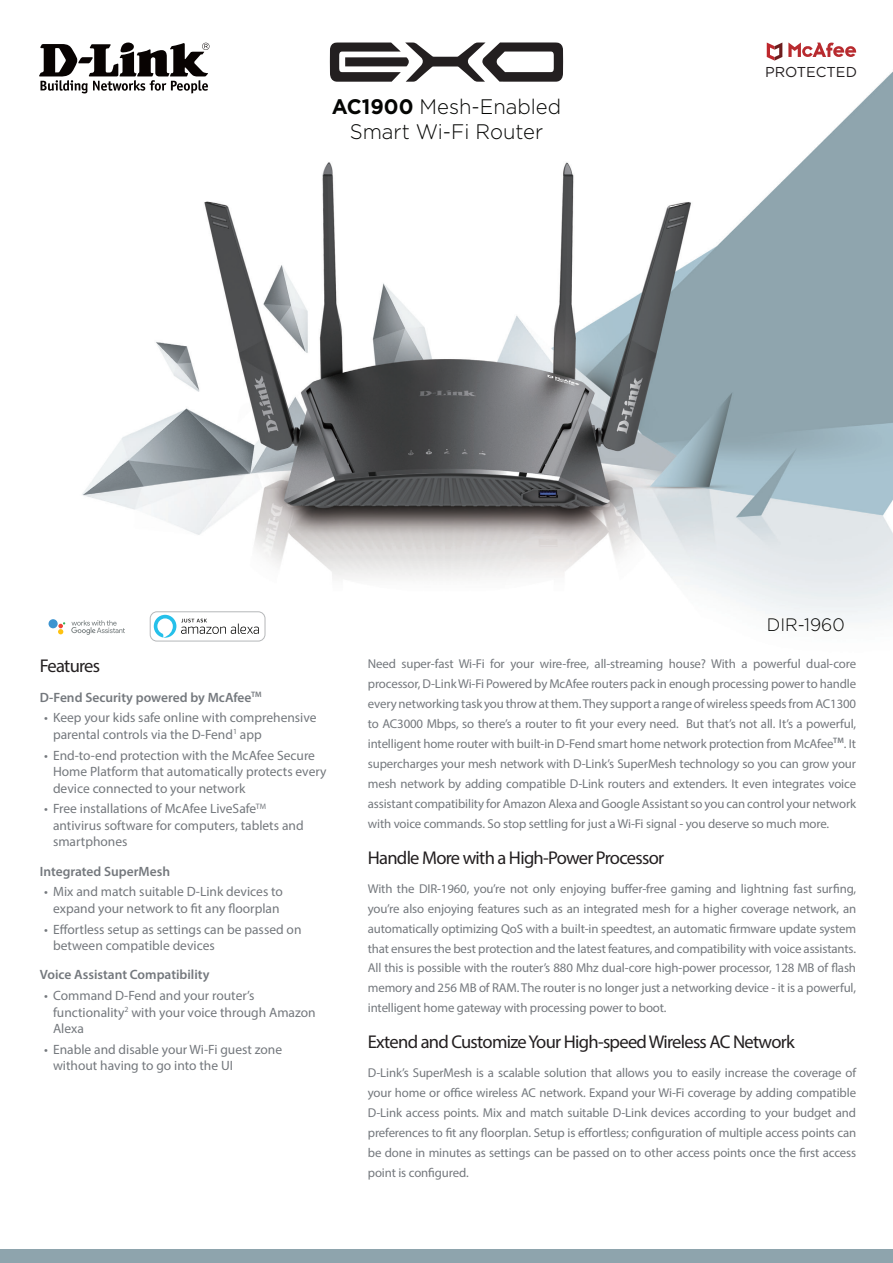
<style>
.page{position:relative;width:893px;height:1263px;background:#fff}
.page>*{position:absolute;margin:0;border:0;box-sizing:border-box;transform-origin:0 0}
.t1{font:300 21px/25.2px "Gotham";color:#040503;text-align:center}
.t2{font:18.6px "Myriad Pro";letter-spacing:-.04em;color:#231f20}
.t3{font:300 18px "Gotham";color:#040503}
.t4{font:14.4px "Gotham";color:#231f20}
.t5{font:13.5px/16.5px "Myriad Pro";color:#74787d}
.t6{font:600 13.5px "Myriad Pro";color:#74787d}
.t7{font:12.9px/20px "Myriad Pro";letter-spacing:-.01em;color:#74787d;text-align:justify}
.s1{font-weight:700}
</style>
<div class="page">
<div style="left:0;top:1249px;width:893px;height:14px;background:#8ea4ad"></div>
<img style="left:82px;top:42px;width:811px;height:600px">
<svg style="left:39px;top:43px;width:170px;height:50px"></svg>
<svg style="left:330px;top:42px;width:233px;height:40px"></svg>
<svg style="left:767px;top:43px;width:15px;height:18px"></svg>
<svg style="left:788px;top:42px;width:68px;height:15px"></svg>
<div style="left:150px;top:612px;width:115px;height:29px;background:#fff;border-radius:7px"></div>
<div style="left:150px;top:612px;width:115px;height:29px;border:1px solid #b5b7b9;border-radius:7px"></div>
<svg style="left:154px;top:615px;width:105px;height:23px"></svg>
<div style="left:40px;top:612px;width:93px;height:29px;background:#fff;border-radius:4px"></div>
<svg style="left:71px;top:620px;width:54px;height:15px"></svg>
<svg style="left:58px;top:622px;width:7px;height:12px"></svg>
<div style="left:49px;top:619px;width:9px;height:9px;background:#3d94d0;border-radius:50%"></div>
<h1 class="t1" style="left:332px;top:94px;width:231px"><span class="s1">AC1900</span> Mesh-Enabled<br>Smart Wi-Fi Router</h1>
<p class="t4" style="left:765px;top:64px;width:93px">PROTECTED</p>
<h3 class="t3" style="left:767px;top:613px;width:79px">DIR-1960</h3>
<h2 class="t2" style="left:40px;top:655px;width:62px">Features</h2>
<p class="t6" style="left:40px;top:688px;width:223px">D-Fend Security powered by McAfee<sup>TM</sup></p>
<p class="t5" style="left:53px;top:709px;width:265px;text-indent:-9px">• Keep your kids safe online with comprehensive parental controls via the D-Fend<sup>1</sup> app</p>
<p class="t5" style="left:53px;top:747px;width:275px;text-indent:-9px">• End-to-end protection with the McAfee Secure<br>Home Platform that automatically protects every device connected to your network</p>
<p class="t5" style="left:53px;top:800px;width:252px;text-indent:-9px">• Free installations of McAfee LiveSafe<sup>TM </sup>antivirus software for computers, tablets and smartphones</p>
<p class="t6" style="left:40px;top:862px;width:132px">Integrated SuperMesh</p>
<p class="t5" style="left:44px;top:883px;width:240px;text-align:center">• Mix and match suitable D-Link devices to expand your network to fit any floorplan</p>
<p class="t5" style="left:53px;top:921px;width:250px;text-indent:-9px">• Effortless setup as settings can be passed on between compatible devices</p>
<p class="t6" style="left:40px;top:966px;width:171px">Voice Assistant Compatibility</p>
<p class="t5" style="left:53px;top:987px;width:264px;text-indent:-9px">• Command D-Fend and your router’s functionality<sup>2</sup> with your voice through Amazon<br>Alexa</p>
<p class="t5" style="left:53px;top:1041px;width:231px;text-indent:-9px">• Enable and disable your Wi-Fi guest zone without having to go into the UI</p>
<p class="t7" style="left:368px;top:654px;width:490px">Need super-fast Wi-Fi for your wire-free, all-streaming house? With a powerful dual-core processor, D-Link Wi-Fi Powered by McAfee routers pack in enough processing power to handle every networking task you throw at them. They support a range of wireless speeds from AC1300 to AC3000 Mbps, so there’s a router to fit your every need. But that’s not all. It’s a powerful, intelligent home router with built-in D-Fend smart home network protection from McAfee<sup>TM</sup>. It supercharges your mesh network with D-Link’s SuperMesh technology so you can grow your mesh network by adding compatible D-Link routers and extenders. It even integrates voice assistant compatibility for Amazon Alexa and Google Assistant so you can control your network with voice commands. So stop settling for just a Wi-Fi signal - you deserve so much more.</p>
<h2 class="t2" style="left:368px;top:846px;width:298px">Handle More with a High-Power Processor</h2>
<p class="t7" style="left:368px;top:878px;width:490px">With the DIR-1960, you’re not only enjoying buffer-free gaming and lightning fast surfing, you’re also enjoying features such as an integrated mesh for a higher coverage network, an automatically optimizing QoS with a built-in speedtest, an automatic firmware update system that ensures the best protection and the latest features, and compatibility with voice assistants.<br>All this is possible with the router’s 880 Mhz dual-core high-power processor, 128 MB of flash memory and 256 MB of RAM. The router is no longer just a networking device - it is a powerful, intelligent home gateway with processing power to boot.</p>
<h2 class="t2" style="left:368px;top:1031px;width:429px">Extend and Customize Your High-speed Wireless AC Network</h2>
<p class="t7" style="left:368px;top:1063px;width:490px">D-Link’s SuperMesh is a scalable solution that allows you to easily increase the coverage of your home or office wireless AC network. Expand your Wi-Fi coverage by adding compatible D-Link access points. Mix and match suitable D-Link devices according to your budget and preferences to fit any floorplan. Setup is effortless; configuration of multiple access points can be done in minutes as settings can be passed on to other access points once the first access point is configured.</p>
</div>
